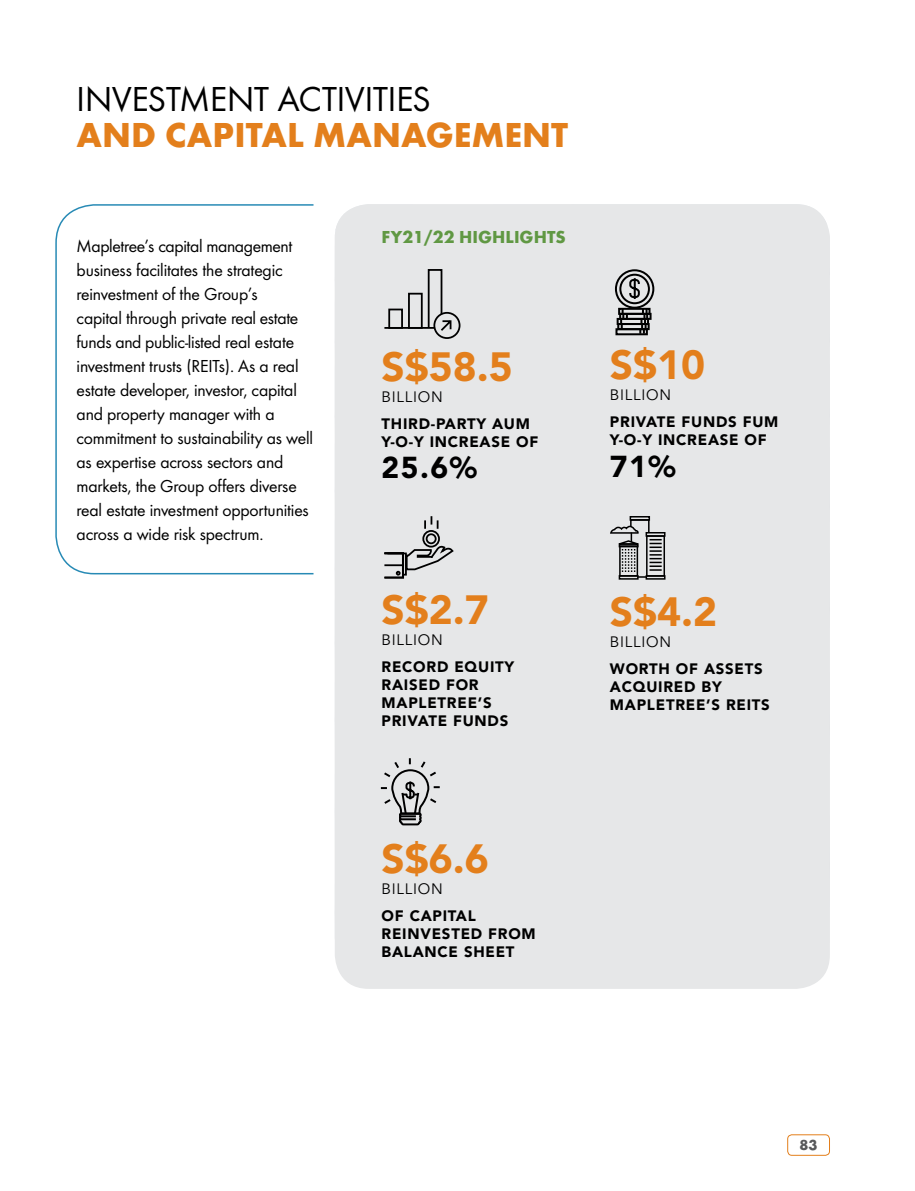
<style>
.page{position:relative;width:915px;height:1191px;background:#fff}
.page>*{position:absolute;margin:0;border:0;box-sizing:border-box;transform-origin:0 0}
.t1{font:900 40.5px "Avenir LT Std";color:#e37f1c}
.t2{font:36px "Futura Boo";color:#000}
.t3{font:700 36px "Futura";color:#e37f1c}
.t4{font:900 30px "Avenir LT Std";color:#000}
.t5{font:18px/24px "Futura Boo";letter-spacing:-.01em;color:#000}
.t6{font:700 18px "Futura";color:#609843}
.t7{font:900 15px/18px "Avenir LT Std";letter-spacing:.05em;color:#000}
.t8{font:15px "Avenir LT Std";letter-spacing:.05em;color:#000}
.t9{font:700 15px "Futura";color:#58595b}
</style>
<div class="page">
<div style="left:334px;top:204px;width:495px;height:785px;background:#e6e7e8;border-radius:34px"></div>
<svg style="left:55px;top:204px;width:259px;height:371px"></svg>
<svg style="left:380px;top:758px;width:60px;height:68px"></svg>
<svg style="left:424px;top:516px;width:14px;height:13px"></svg>
<div style="left:383px;top:552px;width:21px;height:26px;border:2px solid #000"></div>
<svg style="left:386px;top:544px;width:68px;height:32px"></svg>
<div style="left:383px;top:552px;width:20px;height:26px;border:2px solid #000"></div>
<div style="left:422px;top:530px;width:18px;height:17px;border:2px solid #000;border-radius:50%"></div>
<div style="left:425px;top:533px;width:11px;height:11px;border:2px solid #000;border-radius:50%"></div>
<div style="left:614px;top:269px;width:40px;height:40px;border:2px solid #000;border-radius:50%"></div>
<div style="left:619px;top:274px;width:30px;height:30px;border:2px solid #000;border-radius:50%"></div>
<svg style="left:628px;top:276px;width:12px;height:25px"></svg>
<div style="left:615px;top:328px;width:32px;height:7px;border:2px solid #000"></div>
<div style="left:617px;top:323px;width:32px;height:7px;border:2px solid #000"></div>
<div style="left:616px;top:318px;width:32px;height:7px;border:2px solid #000"></div>
<div style="left:619px;top:313px;width:32px;height:7px;border:2px solid #000"></div>
<div style="left:618px;top:308px;width:32px;height:7px;border:2px solid #000"></div>
<svg style="left:639px;top:309px;width:9px;height:25px"></svg>
<svg style="left:620px;top:309px;width:7px;height:19px"></svg>
<div style="left:629px;top:516px;width:20px;height:5px;border:2px solid #000"></div>
<div style="left:618px;top:575px;width:20px;height:4px;border:2px solid #000"></div>
<div style="left:645px;top:575px;width:20px;height:4px;border:2px solid #000"></div>
<div style="left:645px;top:532px;width:20px;height:5px;border:2px solid #000"></div>
<svg style="left:610px;top:518px;width:51px;height:60px"></svg>
<div style="left:408px;top:293px;width:14px;height:36px;border:2px solid #000"></div>
<div style="left:388px;top:308px;width:15px;height:21px;border:2px solid #000"></div>
<hr style="left:384px;top:327px;width:50px;height:2px;background:#000">
<div style="left:433px;top:312px;width:27px;height:27px;border:2px solid #000;border-radius:50%"></div>
<svg style="left:426px;top:269px;width:27px;height:64px"></svg>
<div style="left:787px;top:1134px;width:42px;height:21px;border:1px solid #e37f1c;border-radius:4px"></div>
<h2 class="t2" style="left:77px;top:75px;width:355px">INVESTMENT ACTIVITIES</h2>
<h2 class="t3" style="left:77px;top:110px;width:493px">AND CAPITAL MANAGEMENT</h2>
<p class="t5" style="left:77px;top:233px;width:238px">Mapletree’s capital management business facilitates the strategic reinvestment of the Group’s<br>capital through private real estate funds and public-listed real estate investment trusts (REITs). As a real estate developer, investor, capital and property manager with a commitment to sustainability as well as expertise across sectors and markets, the Group offers diverse real estate investment opportunities across a wide risk spectrum.</p>
<p class="t6" style="left:381px;top:224px;width:186px">FY21/22 HIGHLIGHTS</p>
<h1 class="t1" style="left:381px;top:342px;width:133px">S$58.5</h1>
<p class="t8" style="left:381px;top:388px;width:63px">BILLION</p>
<p class="t7" style="left:381px;top:414px;width:158px">THIRD-PARTY AUM<br>Y-O-Y INCREASE OF</p>
<h3 class="t4" style="left:381px;top:450px;width:97px">25.6%</h3>
<h1 class="t1" style="left:381px;top:585px;width:109px">S$2.7</h1>
<p class="t8" style="left:381px;top:631px;width:63px">BILLION</p>
<p class="t7" style="left:381px;top:658px;width:134px">RECORD EQUITY<br>RAISED FOR<br>MAPLETREE’S<br>PRIVATE FUNDS</p>
<h1 class="t1" style="left:609px;top:341px;width:97px">S$10</h1>
<p class="t8" style="left:609px;top:386px;width:63px">BILLION</p>
<p class="t7" style="left:609px;top:413px;width:170px">PRIVATE FUNDS FUM<br>Y-O-Y INCREASE OF</p>
<h3 class="t4" style="left:609px;top:448px;width:67px">71%</h3>
<h1 class="t1" style="left:609px;top:587px;width:109px">S$4.2</h1>
<p class="t8" style="left:609px;top:633px;width:63px">BILLION</p>
<p class="t7" style="left:609px;top:660px;width:161px">WORTH OF ASSETS<br>ACQUIRED BY<br>MAPLETREE’S REITS</p>
<h1 class="t1" style="left:381px;top:834px;width:109px">S$6.6</h1>
<p class="t8" style="left:381px;top:880px;width:63px">BILLION</p>
<p class="t7" style="left:381px;top:906px;width:156px">OF CAPITAL<br>REINVESTED FROM<br>BALANCE SHEET</p>
<p class="t9" style="left:799px;top:1134px;width:19px">83</p>
</div>
